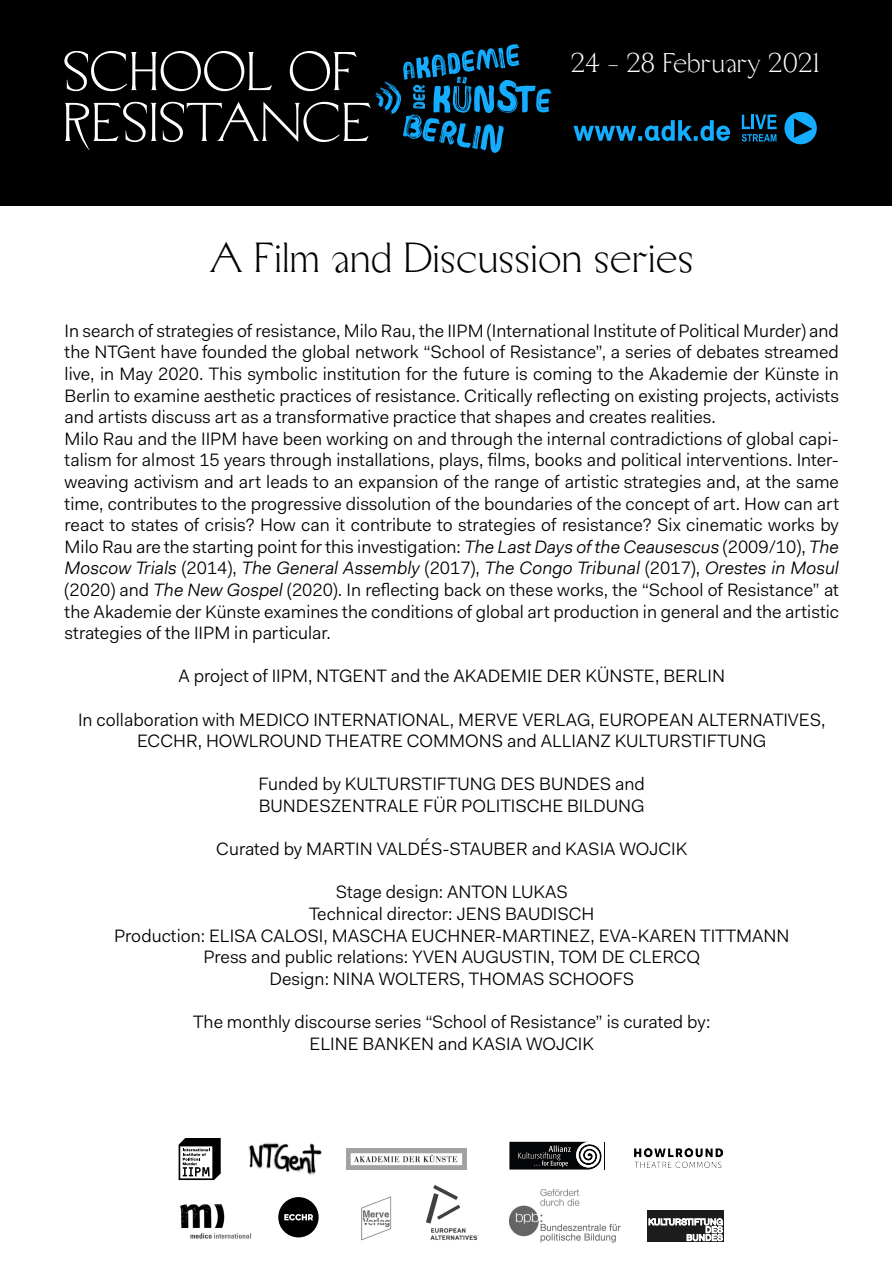
<style>
.page{position:relative;width:893px;height:1263px;background:#fff}
.page>*{position:absolute;margin:0;border:0;box-sizing:border-box;transform-origin:0 0}
.t1{font:300 42px "Manege";color:#000}
.t2{font:300 29.25px "Manege";color:#fff}
.t3{font:300 27px "Manege";color:#fff}
.t4{font:18px/21.6px "Fakt Pro Blond";color:#000}
.s1{font-style:italic}
</style>
<div class="page">
<div style="left:1px;top:1px;width:891px;height:205px;background:#000"></div>
<svg style="left:64px;top:44px;width:488px;height:109px"></svg>
<svg style="left:784px;top:112px;width:33px;height:32px"></svg>
<svg style="left:742px;top:115px;width:35px;height:27px"></svg>
<svg style="left:573px;top:120px;width:157px;height:21px"></svg>
<img style="left:509px;top:1190px;width:112px;height:52px">
<svg style="left:509px;top:1142px;width:96px;height:27px;background:#414242"></svg>
<svg style="left:179px;top:1138px;width:42px;height:42px"></svg>
<img style="left:248px;top:1142px;width:74px;height:33px">
<img style="left:346px;top:1149px;width:121px;height:21px">
<div style="left:647px;top:1210px;width:77px;height:32px;background:#1c1c1c"></div>
<svg style="left:649px;top:1218px;width:73px;height:23px"></svg>
<img style="left:635px;top:1149px;width:88px;height:18px">
<img style="left:426px;top:1185px;width:50px;height:55px">
<img style="left:180px;top:1204px;width:72px;height:35px">
<img style="left:361px;top:1196px;width:31px;height:45px">
<div style="left:278px;top:1197px;width:41px;height:40px;background:#000;border-radius:50%"></div>
<svg style="left:284px;top:1214px;width:29px;height:6px"></svg>
<h3 class="t3" style="left:571px;top:47px;width:251px">24 - 28 February 2021</h3>
<h2 class="t2" style="left:571px;top:64px;width:250px">24.-28. Februar 2021</h2>
<h1 class="t1" style="left:210px;top:233px;width:486px">A Film and Discussion series</h1>
<p class="t4" style="left:65px;top:320px;width:776px">In search of strategies of resistance, Milo Rau, the IIPM (International Institute of Political Murder) and the NTGent have founded the global network “School of Resistance”, a series of debates streamed live, in May 2020. This symbolic institution for the future is coming to the Akademie der Künste in Berlin to examine aesthetic practices of resistance. Critically reflecting on existing projects, activists and artists discuss art as a transformative practice that shapes and creates realities.<br>Milo Rau and the IIPM have been working on and through the internal contradictions of global capi&shy;talism for almost 15 years through installations, plays, films, books and political interventions. Inter&shy;weaving activism and art leads to an expansion of the range of artistic strategies and, at the same time, contributes to the progressive dissolution of the boundaries of the concept of art. How can art react to states of crisis? How can it contribute to strategies of resistance? Six cinematic works by Milo Rau are the starting point for this investigation: <span class="s1">The Last Days of the Ceausescus</span> (2009/10), <span class="s1">The Moscow Trials</span> (2014), <span class="s1">The General Assembly</span> (2017), <span class="s1">The Congo Tribunal</span> (2017), <span class="s1">Orestes in Mosul </span>(2020) and <span class="s1">The New Gospel</span> (2020). In reflecting back on these works, the “School of Resistance” at the Akademie der Künste examines the conditions of global art production in general and the artistic strategies of the IIPM in particular.</p>
<p class="t4" style="left:179px;top:665px;width:548px">A project of IIPM, NTGENT and the AKADEMIE DER KÜNSTE, BERLIN</p>
<p class="t4" style="left:137px;top:708px;width:690px;text-indent:-59px">In collaboration with MEDICO INTERNATIONAL, MERVE VERLAG, EUROPEAN ALTERNATIVES,<br>ECCHR, HowlRound</p>
<p class="t4" style="left:325px;top:730px;width:23px">Theatre</p>
<p class="t4" style="left:407px;top:730px;width:28px">Commons</p>
<p class="t4" style="left:507px;top:730px;width:261px">and ALLIANZ KULTURSTIFTUNG</p>
<p class="t4" style="left:259px;top:773px;width:388px">Funded by KULTURSTIFTUNG DES BUNDES and<br>BUNDESZENTRALE FÜR POLITISCHE BILDUNG</p>
<p class="t4" style="left:216px;top:838px;width:473px">Curated by MARTIN VALDÉS-STAUBER and KASIA WOJCIK</p>
<p class="t4" style="left:114px;top:881px;width:677px;text-align:center">Stage design: ANTON LUKAS<br>Technical director: JENS BAUDISCH<br>Production: ELISA CALOSI, MASCHA EUCHNER-MARTINEZ, EVA-KAREN TITTMANN Press and public relations: YVEN AUGUSTIN, TOM DE CLERCQ<br>Design: NINA WOLTERS, THOMAS SCHOOFS</p>
<p class="t4" style="left:193px;top:1011px;width:519px;text-align:center">The monthly discourse series “School of Resistance” is curated by:<br>ELINE BANKEN and KASIA WOJCIK</p>
</div>
